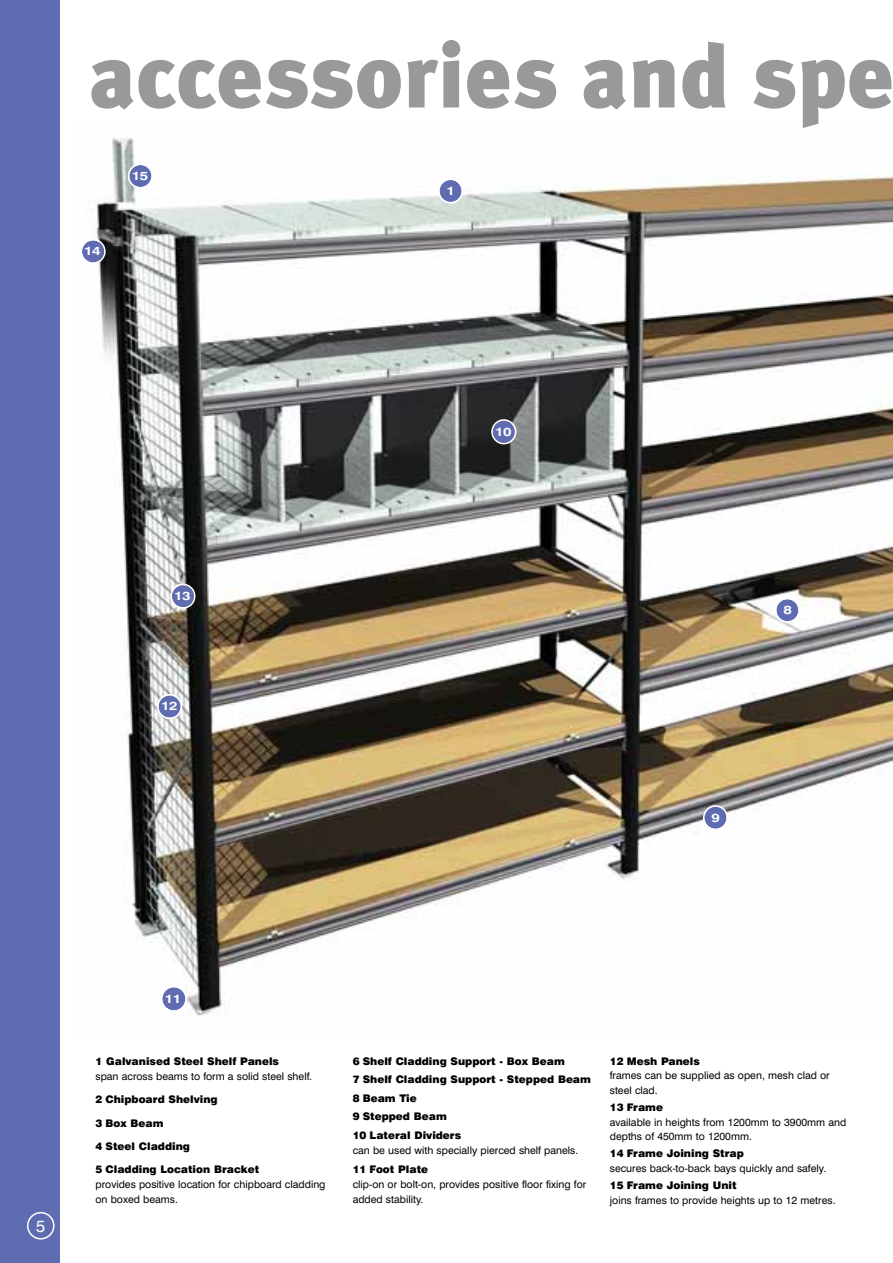
<style>
.page{position:relative;width:893px;height:1263px;background:#fff}
.page>*{position:absolute;margin:0;border:0;box-sizing:border-box;transform-origin:0 0}
.t1{font:900 90px "Meta Plus";letter-spacing:.005em;color:#999}
.t2{font:16.5px "Swiss 721 BT";color:#fff}
.t3{font:700 11.85px "Swiss 721 BT";letter-spacing:-.03em;color:#fff;scale:1.25 1}
.t4{font:10.5px/14.4px "Swiss 721 BT";color:#000}
.t5{font:900 10.5px/18.5px "Swiss 721 BT";color:#000}
</style>
<div class="page">
<img style="left:89px;top:138px;width:804px;height:878px">
<div style="left:0;top:0;width:60px;height:1263px;background:#5f6cb2"></div>
<svg style="left:161px;top:985px;width:26px;height:27px"></svg>
<svg style="left:491px;top:419px;width:25px;height:25px"></svg>
<svg style="left:128px;top:163px;width:25px;height:26px"></svg>
<svg style="left:170px;top:584px;width:25px;height:25px"></svg>
<svg style="left:82px;top:239px;width:24px;height:25px"></svg>
<svg style="left:157px;top:694px;width:25px;height:25px"></svg>
<svg style="left:775px;top:598px;width:25px;height:25px"></svg>
<svg style="left:438px;top:178px;width:25px;height:26px"></svg>
<svg style="left:703px;top:805px;width:25px;height:25px"></svg>
<svg style="left:27px;top:1212px;width:28px;height:27px"></svg>
<h1 class="t1" style="left:89px;top:33px;width:806px">accessories and spe</h1>
<p class="t3" style="left:84px;top:247px;width:15px">14</p>
<p class="t3" style="left:132px;top:171px;width:15px">15</p>
<p class="t3" style="left:174px;top:592px;width:15px">13</p>
<p class="t3" style="left:161px;top:702px;width:15px">12</p>
<p class="t3" style="left:446px;top:187px;width:8px">1</p>
<p class="t3" style="left:495px;top:427px;width:15px">10</p>
<p class="t3" style="left:783px;top:606px;width:8px">8</p>
<p class="t3" style="left:711px;top:813px;width:8px">9</p>
<h2 class="t2" style="left:36px;top:1220px;width:11px">5</h2>
<p class="t3" style="left:165px;top:994px;width:15px">11</p>
<p class="t5" style="left:96px;top:1053px;width:185px">1 Galvanised Steel Shelf Panels</p>
<p class="t4" style="left:96px;top:1070px;width:218px">span across beams to form a solid steel shelf.</p>
<p class="t5" style="left:96px;top:1091px;width:124px">2 Chipboard Shelving</p>
<p class="t5" style="left:96px;top:1115px;width:69px">3 Box Beam</p>
<p class="t5" style="left:96px;top:1138px;width:96px">4 Steel Cladding</p>
<p class="t5" style="left:96px;top:1161px;width:165px">5 Cladding Location Bracket</p>
<p class="t4" style="left:96px;top:1178px;width:232px;line-height:14.9px">provides positive location for chipboard cladding on boxed beams.</p>
<p class="t5" style="left:353px;top:1053px;width:240px">6 Shelf Cladding Support - Box Beam<br>7 Shelf Cladding Support - Stepped Beam<br>8 Beam Tie<br>9 Stepped Beam<br>10 Lateral Dividers</p>
<p class="t4" style="left:353px;top:1144px;width:227px">can be used with specially pierced shelf panels.</p>
<p class="t5" style="left:353px;top:1161px;width:77px">11 Foot Plate</p>
<p class="t4" style="left:353px;top:1178px;width:235px;line-height:15.5px">clip-on or bolt-on, provides positive floor fixing for added stability.</p>
<p class="t5" style="left:610px;top:1053px;width:92px">12 Mesh Panels</p>
<p class="t4" style="left:610px;top:1069px;width:221px">frames can be supplied as open, mesh clad or steel clad.</p>
<p class="t5" style="left:610px;top:1099px;width:55px">13 Frame</p>
<p class="t4" style="left:610px;top:1116px;width:238px">available in heights from 1200mm to 3900mm and depths of 450mm to 1200mm.</p>
<p class="t5" style="left:610px;top:1145px;width:136px">14 Frame Joining Strap</p>
<p class="t4" style="left:610px;top:1162px;width:218px">secures back-to-back bays quickly and safely.</p>
<p class="t5" style="left:610px;top:1177px;width:128px">15 Frame Joining Unit</p>
<p class="t4" style="left:610px;top:1194px;width:227px">joins frames to provide heights up to 12 metres.</p>
</div>
